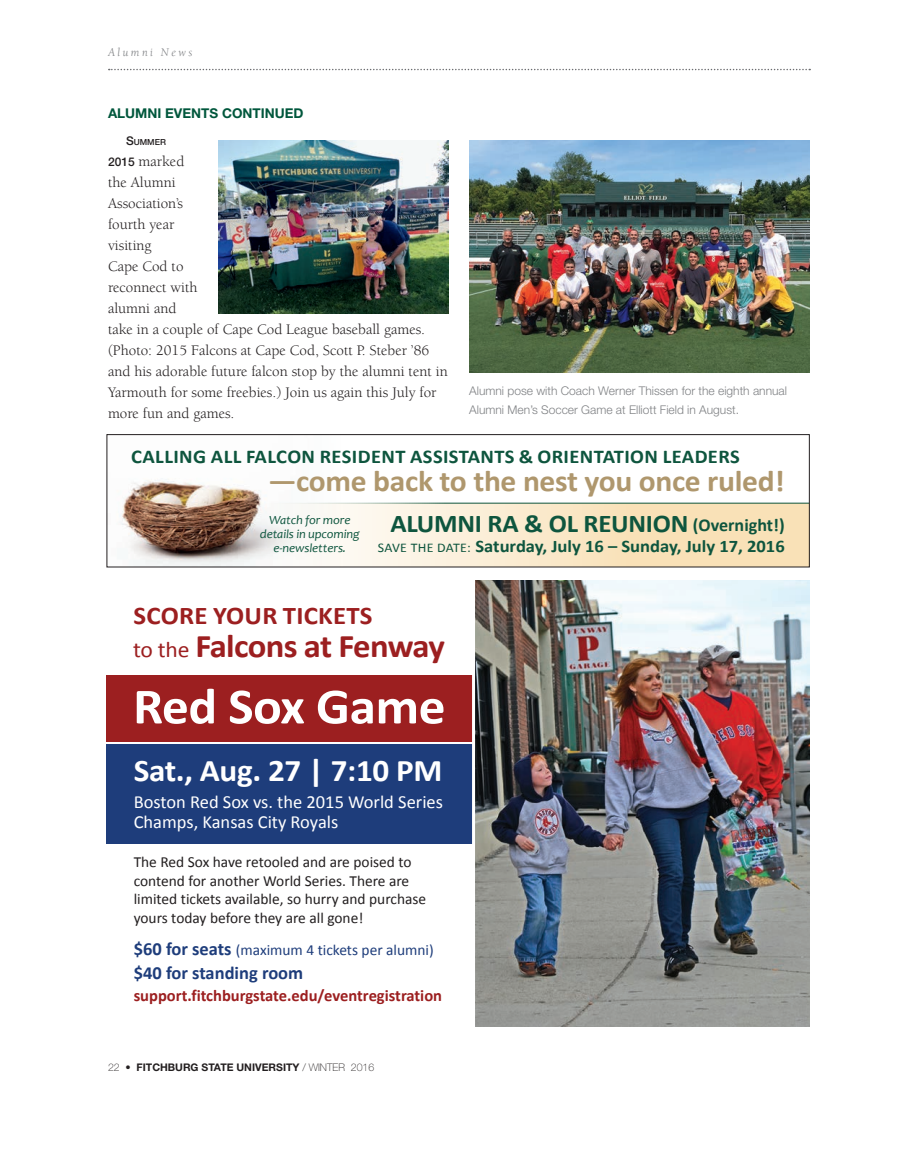
<style>
.page{position:relative;width:918px;height:1161px;background:#fff}
.page>*{position:absolute;margin:0;border:0;box-sizing:border-box;transform-origin:0 0}
.t1{font:700 51.15px "Calibri";letter-spacing:-.01em;color:#fff;scale:1.05 1}
.t2{font:700 33px "Calibri";letter-spacing:-.025em;color:#9c1f20;scale:1.05 1}
.t3{font:700 31.5px "Calibri";letter-spacing:-.01em;color:#fff;scale:1.05 1}
.t4{font:700 30px "Calibri";letter-spacing:-.01em;color:#af976d;scale:1.05 1}
.t5{font:700 25.65px "Calibri";letter-spacing:-.01em;color:#0e553e;scale:1.05 1}
.t6{font:700 25.5px "Calibri";letter-spacing:.01em;color:#9c1f20;scale:1.05 1}
.t7{font:700 19.5px "Calibri";letter-spacing:.02em;color:#0e553e;scale:1.05 1}
.t8{font:18.45px/20px "Calibri";color:#fff}
.t9{font:700 18.45px "Calibri";color:#1e3d7b}
.t10{font:700 17.7px "Calibri";color:#0e553e;scale:1.05 1}
.t11{font:700 16.5px "Calibri";color:#9c1f20}
.t12{font:15.45px/18.5px "Calibri";color:#231f20}
.t13{font:15.45px "Calibri";color:#1e3d7b}
.t14{font:15px/21px "Berkeley";color:#231f20}
.t15{font:700 13.5px "Helvetica Neue LT Std";color:#00573c}
.t16{font:italic 12.45px/14.1px "Candara";letter-spacing:-.01em;color:#0e553e;text-align:center}
.t17{font:300 12px/19.5px "Helvetica Neue LT Std";color:#808285}
.t18{font:italic 12px "Berkeley";letter-spacing:.2em;color:#808285}
.t19{font:700 10.5px "Helvetica Neue LT Std";color:#231f20}
.t20{font:500 8.4px "Helvetica Neue LT Std";color:#231f20}
.s1{font-size:12px}
.s2{font-family:"Helvetica Neue LT Std";font-weight:500;font-size:12px}
.s3{font-size:18px}
.s4{font-weight:400;font-size:13.2px}
.s5{font-weight:400;font-size:22.5px}
.s6{font-weight:700;font-size:18.45px}
.s7{font-weight:100}
</style>
<div class="page">
<svg style="left:109px;top:69px;width:701px;height:1px"></svg>
<img style="left:219px;top:141px;width:230px;height:172px">
<img style="left:469px;top:141px;width:341px;height:231px">
<img style="left:119px;top:479px;width:222px;height:86px">
<div style="left:259px;top:503px;width:550px;height:64px;background:linear-gradient(to right,#fafaf8,#f9dca9)"></div>
<hr style="left:260px;top:503px;width:549px;height:1px;background:#0e553e">
<div style="left:107px;top:434px;width:703px;height:133px;border:1px solid #231f20"></div>
<div style="left:106px;top:745px;width:374px;height:99px;background:#1e3d7b"></div>
<div style="left:106px;top:675px;width:376px;height:66px;background:#9c1f20"></div>
<img style="left:472px;top:580px;width:338px;height:446px">
<p class="t18" style="left:108px;top:47px;width:86px">Alumni News</p>
<p class="t15" style="left:108px;top:104px;width:197px">ALUMNI EVENTS CONTINUED</p>
<p class="t20" style="left:126px;top:137px;width:41px"><span class="s1">S</span>UMMER</p>
<p class="t14" style="left:108px;top:152px;width:341px"><span class="s2">2015</span> marked<br>the Alumni<br>Association’s<br>fourth year<br>visiting<br>Cape Cod to<br>reconnect with<br>alumni and<br>take in a couple of Cape Cod League baseball games. (Photo: 2015 Falcons at Cape Cod, Scott P. Steber ’86 and his adorable future falcon stop by the alumni tent in<br>Yarmouth for some freebies.) Join us again this July for more fun and games.</p>
<p class="t17" style="left:469px;top:380px;width:319px">Alumni pose with Coach Werner Thissen for the eighth annual<br>Alumni Men’s Soccer Game at Elliott Field in August.</p>
<h3 class="t7" style="left:131px;top:444px;width:581px">CALLING ALL FALCON RESIDENT ASSISTANTS &amp; ORIENTATION LEADERS</h3>
<h3 class="t4" style="left:268px;top:463px;width:494px">—come back to the nest you once ruled!</h3>
<p class="t16" style="left:260px;top:513px;width:101px">Watch for more details in upcoming e-newsletters.</p>
<h3 class="t5" style="left:391px;top:508px;width:377px">ALUMNI RA &amp; OL REUNION <span class="s3">(Overnight!)</span></h3>
<p class="t10" style="left:378px;top:535px;width:389px"><span class="s4">SAVE THE DATE:</span> Saturday, July 16 – Sunday, July 17, 2016</p>
<h3 class="t6" style="left:134px;top:599px;width:229px">SCORE YOUR TICKETS</h3>
<h2 class="t2" style="left:133px;top:625px;width:298px"><span class="s5">to the</span> Falcons at Fenway</h2>
<h1 class="t1" style="left:133px;top:675px;width:299px">Red Sox Game</h1>
<h3 class="t3" style="left:134px;top:751px;width:296px">Sat., Aug. 27 | 7:10 PM</h3>
<p class="t8" style="left:134px;top:791px;width:311px">Boston Red Sox vs. the 2015 World Series<br>Champs, Kansas City Royals</p>
<p class="t12" style="left:134px;top:852px;width:294px">The Red Sox have retooled and are poised to contend for another World Series. There are limited tickets available, so hurry and purchase yours today before they are all gone!</p>
<p class="t13" style="left:134px;top:940px;width:302px"><span class="s6">$60 for seats</span> (maximum 4 tickets per alumni)</p>
<p class="t9" style="left:134px;top:961px;width:171px">$40 for standing room</p>
<p class="t11" style="left:134px;top:986px;width:310px">support.fitchburgstate.edu/eventregistration</p>
<p class="t19" style="left:108px;top:1061px;width:268px"><span class="s7">22 •</span> FITCHBURG STATE UNIVERSITY <span class="s7">/ WINTER 2016</span></p>
</div>
